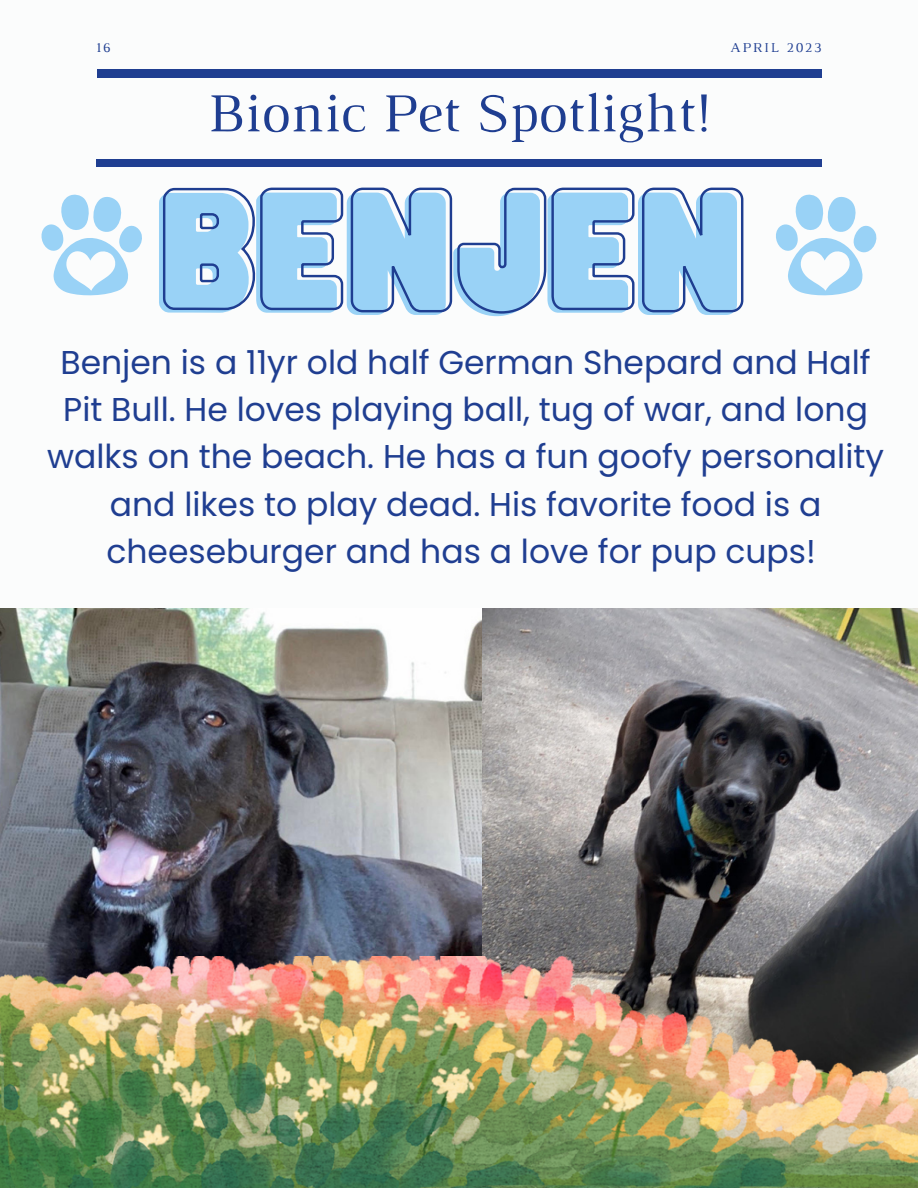
<style>
.page{position:relative;width:918px;height:1188px;background:#fbfcfc}
.page>*{position:absolute;margin:0;border:0;box-sizing:border-box;transform-origin:0 0}
.t1{font:150.75px "Hitand Run";color:#99d2f6}
.t2{font:56.25px "Luthier";color:#1f3e91}
.t3{font:33px/47.2px "Poppins";color:#1f3e91;text-align:center}
.t4{font:13.8px "Luthier";letter-spacing:.14em;color:#1f3e91}
</style>
<div class="page">
<div style="left:97px;top:70px;width:725px;height:7px;background:#1f3e91"></div>
<div style="left:97px;top:159px;width:725px;height:7px;background:#1f3e91"></div>
<img style="left:0;top:608px;width:482px;height:349px">
<img style="left:0;top:957px;width:918px;height:231px">
<img style="left:482px;top:608px;width:436px;height:549px">
<svg style="left:162px;top:187px;width:582px;height:127px"></svg>
<svg style="left:776px;top:194px;width:101px;height:102px"></svg>
<svg style="left:41px;top:194px;width:101px;height:102px"></svg>
<p class="t4" style="left:97px;top:42px;width:16px">16</p>
<h2 class="t2" style="left:207px;top:93px;width:505px">Bionic Pet Spotlight!</h2>
<p class="t4" style="left:730px;top:42px;width:93px">APRIL 2023</p>
<h1 class="t1" style="left:154px;top:170px;width:589px">BENJEN</h1>
<p class="t3" style="left:47px;top:339px;width:838px">Benjen is a 11yr old half German Shepard and Half Pit Bull. He loves playing ball, tug of war, and long walks on the beach. He has a fun goofy personality and likes to play dead. His favorite food is a cheeseburger and has a love for pup cups!</p>
</div>
